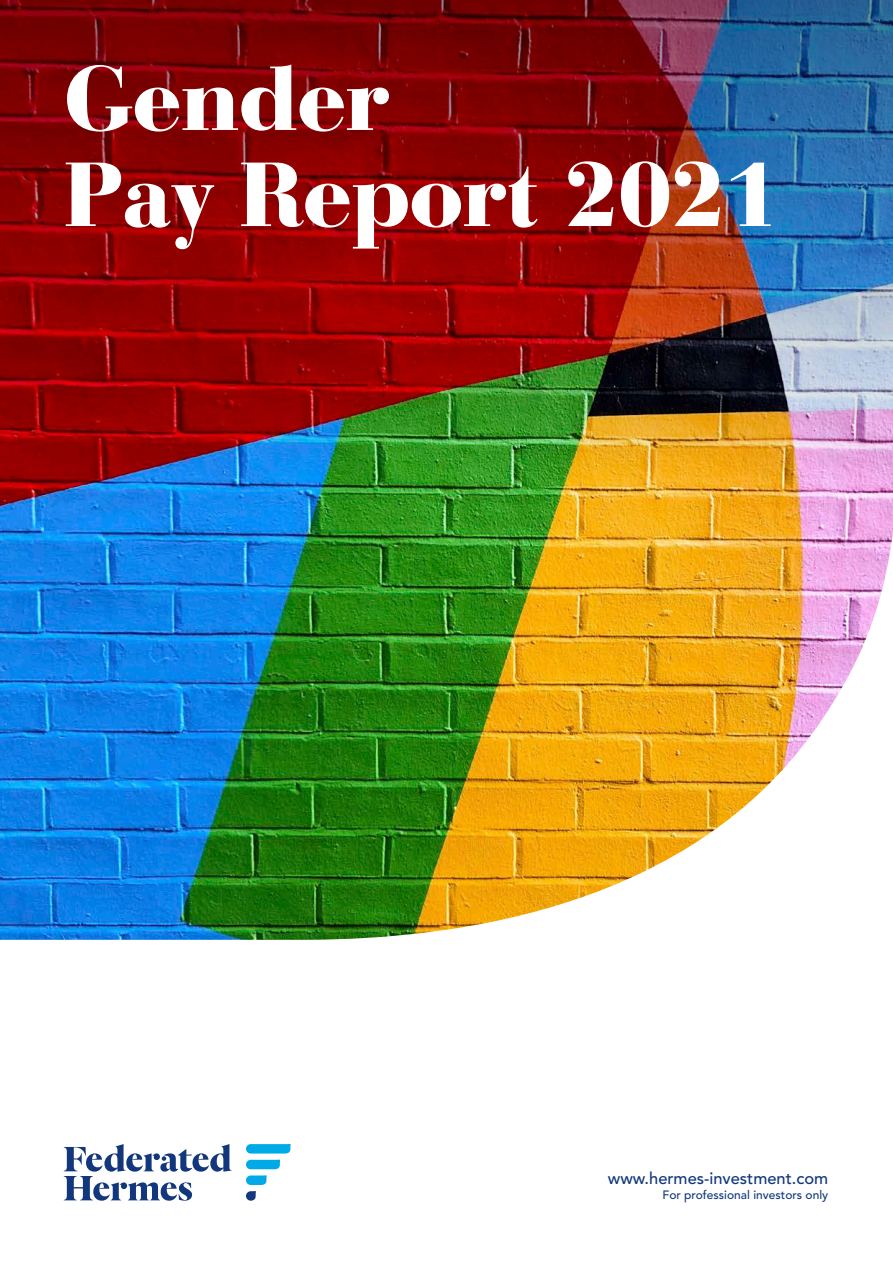
<style>
.page{position:relative;width:893px;height:1263px;background:#fff}
.page>*{position:absolute;margin:0;border:0;box-sizing:border-box;transform-origin:0 0}
.t1{font:900 90px/96px "Bauer Bodoni Std";letter-spacing:-.02em;color:#fff}
.t2{font:500 16.5px "Avenir LT Std";color:#12377c}
.t3{font:500 12px "Avenir LT Std";color:#12377c}
</style>
<div class="page">
<svg style="left:0;top:0;width:893px;height:92px;background:#671927"></svg>
<img style="left:0;top:92px;width:893px;height:1109px">
<svg style="left:246px;top:1175px;width:21px;height:10px"></svg>
<svg style="left:246px;top:1159px;width:34px;height:10px"></svg>
<svg style="left:246px;top:1144px;width:45px;height:9px"></svg>
<svg style="left:246px;top:1191px;width:10px;height:10px"></svg>
<svg style="left:64px;top:1144px;width:168px;height:57px"></svg>
<h1 class="t1" style="left:64px;top:51px;width:717px">Gender<br>Pay Report 2021</h1>
<h2 class="t2" style="left:608px;top:1169px;width:222px">www.hermes-investment.com</h2>
<p class="t3" style="left:662px;top:1188px;width:167px">For professional investors only</p>
</div>
